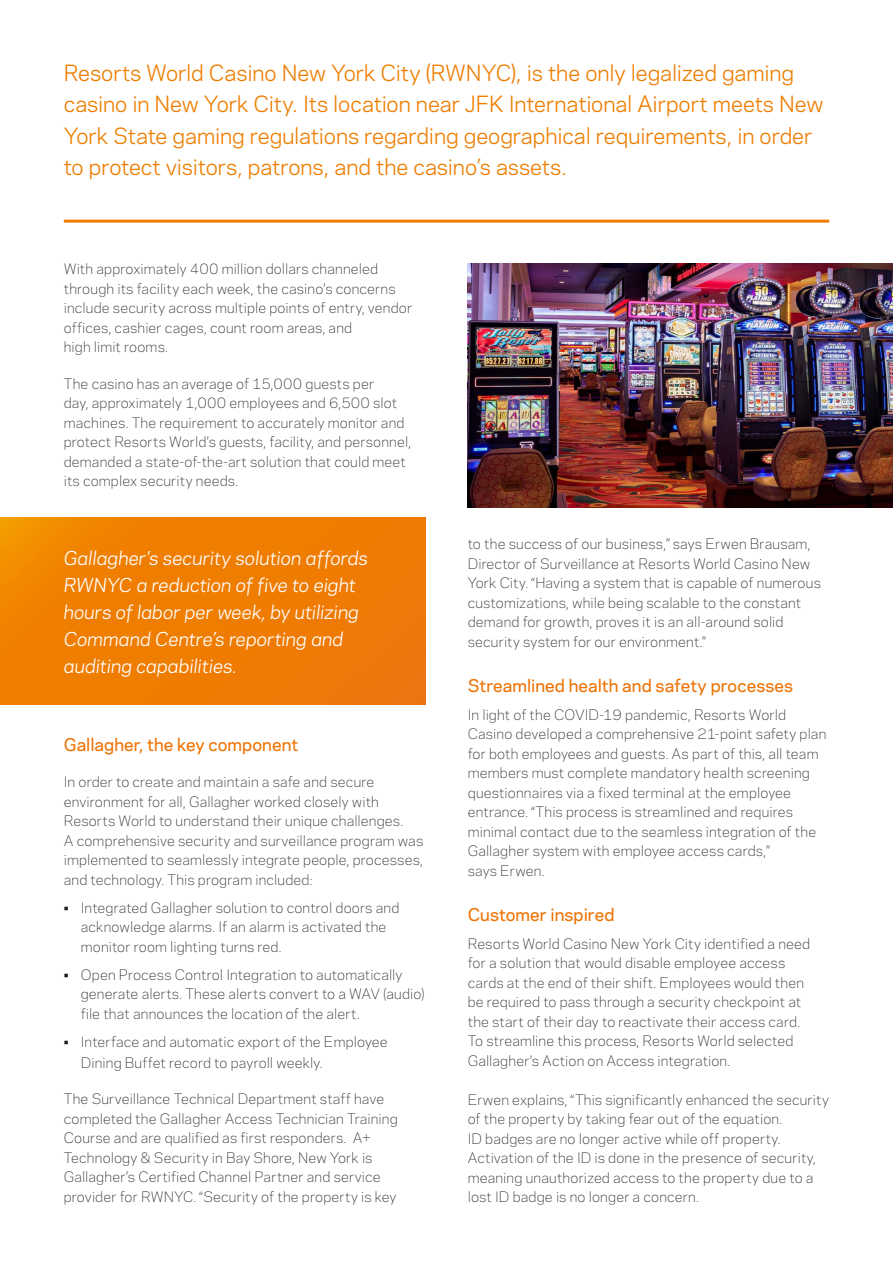
<style>
.page{position:relative;width:893px;height:1263px;background:#fff}
.page>*{position:absolute;margin:0;border:0;box-sizing:border-box;transform-origin:0 0}
.Case_Study_-_Leading{font:21px/31.5px "Galaxie Polaris";letter-spacing:-.005em;color:#ef7d00}
.Case_Study_-_Quote_T{font:italic 18px/27px "Galaxie Polaris";letter-spacing:-.005em;color:#fff}
.Case_Study_-_Subhead{font:500 16.5px "Galaxie Polaris";letter-spacing:.005em;color:#ee7303}
.Case_Study_-_Body_Te{font:300 13.5px/19.5px "Galaxie Polaris";letter-spacing:.01em;color:#1d1d1b}
.Case_Study_-_Subhead-2{font:300 13.5px/19.5px "Galaxie Polaris";letter-spacing:.01em;color:#1d1d1b}
</style>
<div class="page">
<hr style="left:64px;top:220px;width:765px;height:3px;background:#ef7d00">
<img style="left:468px;top:264px;width:425px;height:243px">
<div style="left:0;top:517px;width:425px;height:187px;background:linear-gradient(to right,#f08300,#ee7806)"></div>
<p class="Case_Study_-_Leading" style="left:64px;top:56px;width:761px">Resorts World Casino New York City (RWNYC), is the only legalized gaming casino in New York City. Its location near JFK International Airport meets New York State gaming regulations regarding geographical requirements, in order to protect visitors, patrons, and the casino’s assets.</p>
<p class="Case_Study_-_Body_Te" style="left:64px;top:259px;width:350px">With approximately 400 million dollars channeled through its facility each week, the casino’s concerns include security across multiple points of entry, vendor offices, cashier cages, count room areas, and<br>high limit rooms.</p>
<p class="Case_Study_-_Body_Te" style="left:64px;top:373px;width:349px">The casino has an average of 15,000 guests per<br>day, approximately 1,000 employees and 6,500 slot machines. The requirement to accurately monitor and protect Resorts World’s guests, facility, and personnel, demanded a state-of-the-art solution that could meet its complex security needs.</p>
<p class="Case_Study_-_Quote_T" style="left:64px;top:543px;width:306px">Gallagher’s security solution affords RWNYC a reduction of five to eight hours of labor per week, by utilizing Command Centre’s reporting and auditing capabilities.</p>
<p class="Case_Study_-_Subhead" style="left:64px;top:732px;width:236px">Gallagher, the key component</p>
<p class="Case_Study_-_Subhead-2" style="left:64px;top:771px;width:361px">In order to create and maintain a safe and secure environment for all, Gallagher worked closely with Resorts World to understand their unique challenges.<br>A comprehensive security and surveillance program was implemented to seamlessly integrate people, processes, and technology. This program included:</p>
<p class="Case_Study_-_Body_Te" style="left:81px;top:897px;width:320px;text-indent:-17px">• Integrated Gallagher solution to control doors and acknowledge alarms. If an alarm is activated the monitor room lighting turns red.</p>
<p class="Case_Study_-_Body_Te" style="left:81px;top:964px;width:345px;text-indent:-17px">• Open Process Control Integration to automatically generate alerts. These alerts convert to a WAV (audio) file that announces the location of the alert.</p>
<p class="Case_Study_-_Body_Te" style="left:81px;top:1030px;width:308px;line-height:21px;text-indent:-17px">• Interface and automatic export of the Employee<br>Dining Buffet record to payroll weekly.</p>
<p class="Case_Study_-_Body_Te" style="left:64px;top:1088px;width:335px">The Surveillance Technical Department staff have completed the Gallagher Access Technician Training Course and are qualified as first responders. A+ Technology &amp; Security in Bay Shore, New York is Gallagher’s Certified Channel Partner and service provider for RWNYC. “Security of the property is key</p>
<p class="Case_Study_-_Body_Te" style="left:468px;top:533px;width:355px">to the success of our business,” says Erwen Brausam, Director of Surveillance at Resorts World Casino New York City. “Having a system that is capable of numerous customizations, while being scalable to the constant demand for growth, proves it is an all-around solid security system for our environment.”</p>
<p class="Case_Study_-_Subhead" style="left:468px;top:673px;width:327px">Streamlined health and safety processes</p>
<p class="Case_Study_-_Body_Te" style="left:468px;top:704px;width:360px">In light of the COVID-19 pandemic, Resorts World Casino developed a comprehensive 21-point safety plan for both employees and guests. As part of this, all team members must complete mandatory health screening questionnaires via a fixed terminal at the employee entrance. “This process is streamlined and requires minimal contact due to the seamless integration of the Gallagher system with employee access cards,”<br>says Erwen.</p>
<p class="Case_Study_-_Subhead" style="left:468px;top:902px;width:148px">Customer inspired</p>
<p class="Case_Study_-_Body_Te" style="left:468px;top:933px;width:344px">Resorts World Casino New York City identified a need for a solution that would disable employee access cards at the end of their shift. Employees would then be required to pass through a security checkpoint at the start of their day to reactivate their access card.<br>To streamline this process, Resorts World selected Gallagher’s Action on Access integration.</p>
<p class="Case_Study_-_Body_Te" style="left:468px;top:1089px;width:363px">Erwen explains, “This significantly enhanced the security of the property by taking fear out of the equation.<br>ID badges are no longer active while off property.<br>Activation of the ID is done in the presence of security, meaning unauthorized access to the property due to a lost ID badge is no longer a concern.</p>
</div>
